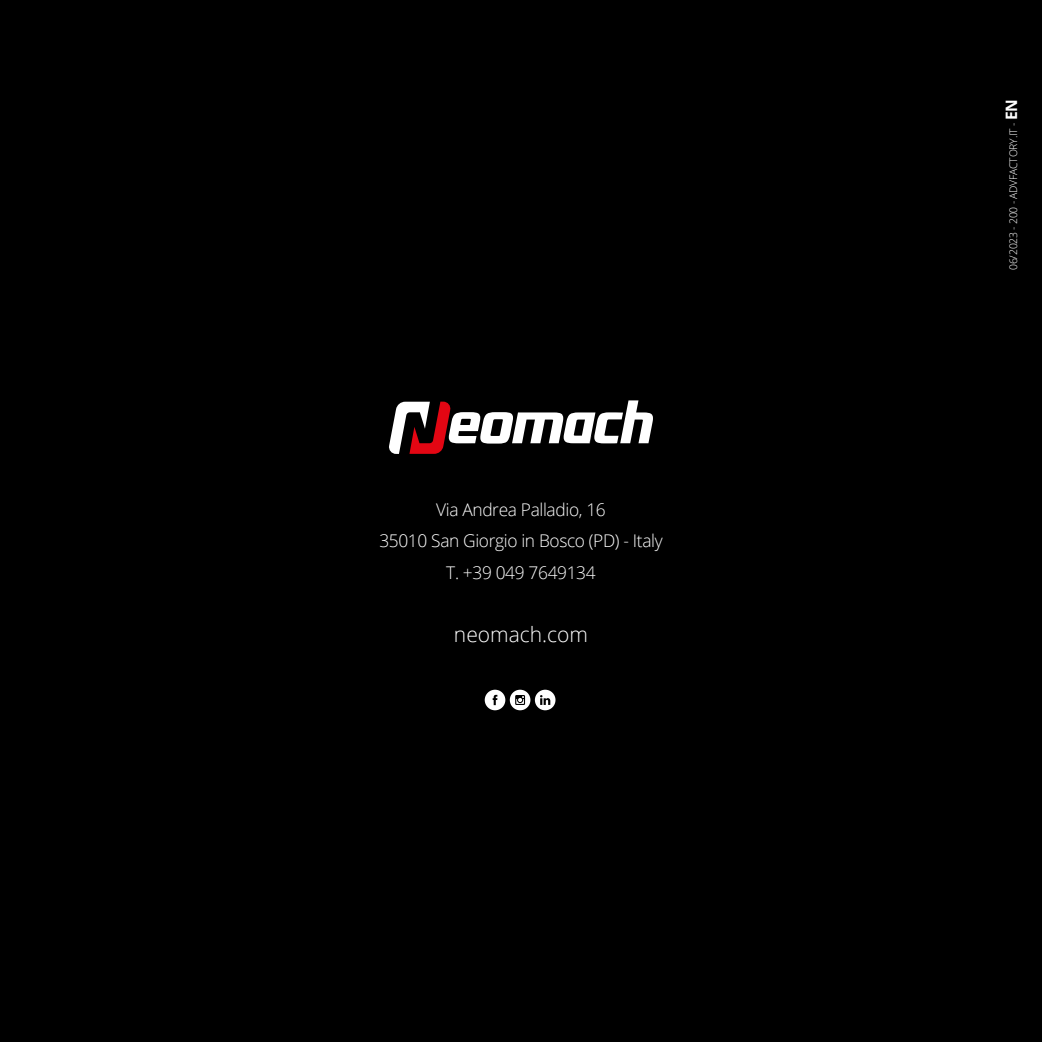
<style>
.page{position:relative;width:1042px;height:1042px;background:#000}
.page>*{position:absolute;margin:0;border:0;box-sizing:border-box;transform-origin:0 0}
.t1{font:300 21px "Open Sans";color:#fff}
.t2{font:300 17.5px/31.5px "Open Sans";letter-spacing:-.02em;color:#fff;text-align:center}
.t3{font:300 10.5px "Open Sans";letter-spacing:-.02em;color:#fff}
.s1{font-weight:700;font-size:15.75px}
</style>
<div class="page">
<svg style="left:389px;top:400px;width:264px;height:54px"></svg>
<svg style="left:485px;top:690px;width:71px;height:20px"></svg>
<p class="t2" style="left:379px;top:493px;width:285px">Via Andrea Palladio, 16<br>35010 San Giorgio in Bosco (PD) - Italy<br>T. +39 049 7649134</p>
<p class="t1" style="left:454px;top:619px;width:136px">neomach.com</p>
<p class="t3" style="left:1006px;top:270px;width:172px;rotate:-90deg">06/2023 - 200 - ADVFACTORY.IT - <span class="s1">EN</span></p>
</div>
